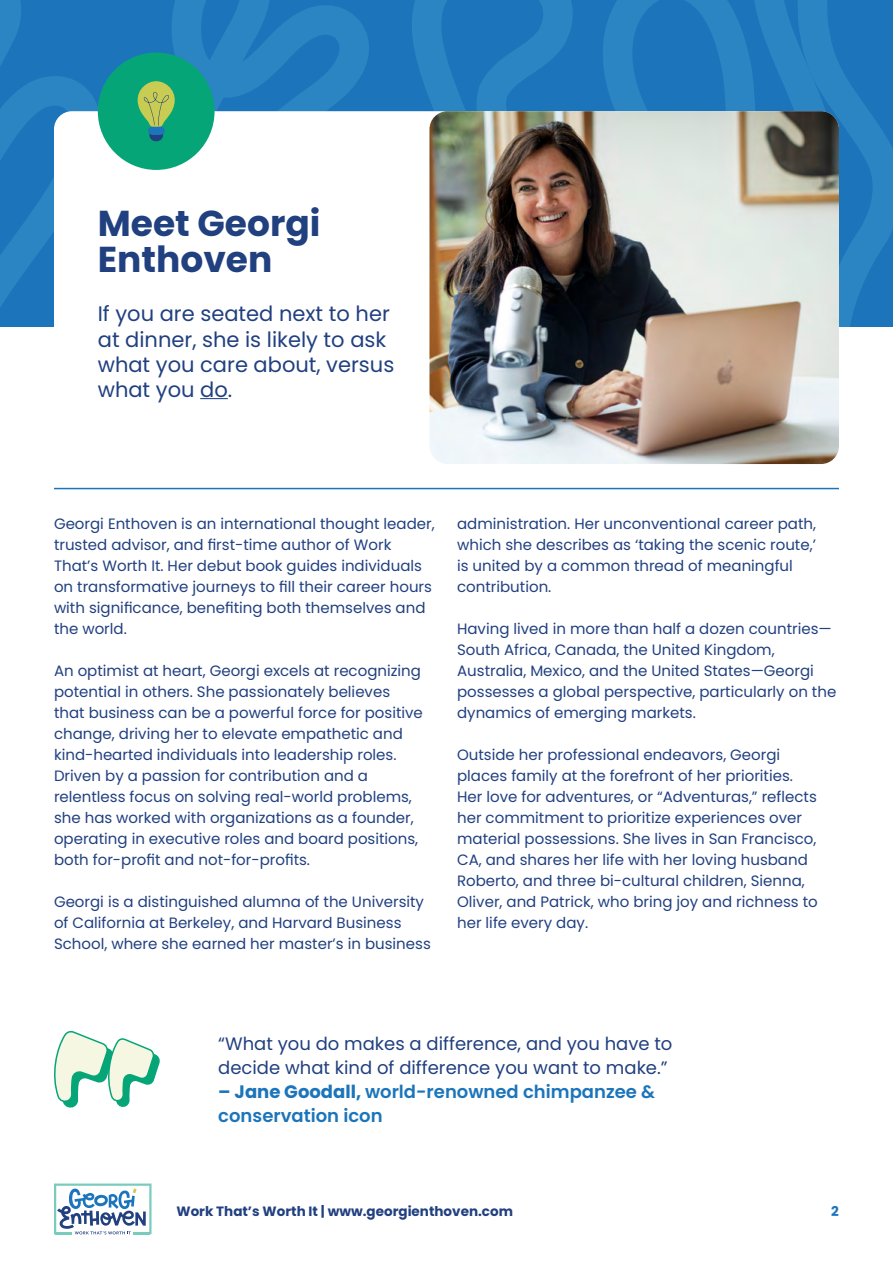
<style>
.page{position:relative;width:893px;height:1263px;background:#fff}
.page>*{position:absolute;margin:0;border:0;box-sizing:border-box;transform-origin:0 0}
.t1{font:700 36px/36px "Poppins";color:#214080}
.t2{font:21px/25.2px "Poppins";color:#214080}
.t3{font:18px/24px "Poppins";color:#214080}
.t4{font:600 18px/24px "Poppins";color:#1c75ba}
.t5{font:15px/21px "Poppins";color:#214080}
.t6{font:700 13.5px "Poppins";color:#214080}
.t7{font:700 13.5px "Poppins";color:#1c75bc}
.s1{font-weight:700}
</style>
<div class="page">
<svg style="left:54px;top:1183px;width:98px;height:51px"></svg>
<svg style="left:0;top:0;width:893px;height:326px;background:#217bbd"></svg>
<div style="left:54px;top:111px;width:785px;height:353px;background:#fff;border-radius:18px"></div>
<img style="left:429px;top:111px;width:410px;height:353px">
<svg style="left:200px;top:398px;width:28px;height:1px"></svg>
<div style="left:98px;top:53px;width:117px;height:117px;background:#06a577;border-radius:50%"></div>
<hr style="left:54px;top:488px;width:785px;height:1px;background:#1c75ba">
<svg style="left:137px;top:81px;width:38px;height:60px"></svg>
<svg style="left:54px;top:1031px;width:106px;height:77px"></svg>
<h1 class="t1" style="left:98px;top:206px;width:224px">Meet Georgi<br>Enthoven</h1>
<h2 class="t2" style="left:98px;top:302px;width:298px">If you are seated next to her at dinner, she is likely to ask what you care about, versus what you do.</h2>
<p class="t5" style="left:54px;top:513px;width:382px">Georgi Enthoven is an international thought leader, trusted advisor, and first-time author of Work That’s Worth It. Her debut book guides individuals on transformative journeys to fill their career hours with significance, benefiting both themselves and the world.</p>
<p class="t5" style="left:54px;top:660px;width:370px">An optimist at heart, Georgi excels at recognizing potential in others. She passionately believes that business can be a powerful force for positive change, driving her to elevate empathetic and kind-hearted individuals into leadership roles.<br>Driven by a passion for contribution and a relentless focus on solving real-world problems, she has worked with organizations as a founder, operating in executive roles and board positions, both for-profit and not-for-profits.</p>
<p class="t5" style="left:54px;top:891px;width:378px">Georgi is a distinguished alumna of the University of California at Berkeley, and Harvard Business<br>School, where she earned her master’s in business</p>
<p class="t5" style="left:457px;top:513px;width:360px">administration. Her unconventional career path, which she describes as ‘taking the scenic route,’ is united by a common thread of meaningful contribution.</p>
<p class="t5" style="left:457px;top:618px;width:381px">Having lived in more than half a dozen countries— South Africa, Canada, the United Kingdom, Australia, Mexico, and the United States—Georgi possesses a global perspective, particularly on the dynamics of emerging markets.</p>
<p class="t5" style="left:457px;top:744px;width:362px">Outside her professional endeavors, Georgi places family at the forefront of her priorities.<br>Her love for adventures, or “Adventuras,” reflects her commitment to prioritize experiences over material possessions. She lives in San Francisco, CA, and shares her life with her loving husband Roberto, and three bi-cultural children, Sienna, Oliver, and Patrick, who bring joy and richness to her life every day.</p>
<p class="t3" style="left:218px;top:1031px;width:456px">“What you do makes a difference, and you have to decide what kind of difference you want to make.”</p>
<p class="t4" style="left:218px;top:1079px;width:438px"><span class="s1">– Jane Goodall,</span> world-renowned chimpanzee &amp; conservation icon</p>
<p class="t6" style="left:176px;top:1203px;width:338px">Work That’s Worth It | www.georgienthoven.com</p>
<p class="t7" style="left:831px;top:1203px;width:9px">2</p>
</div>
